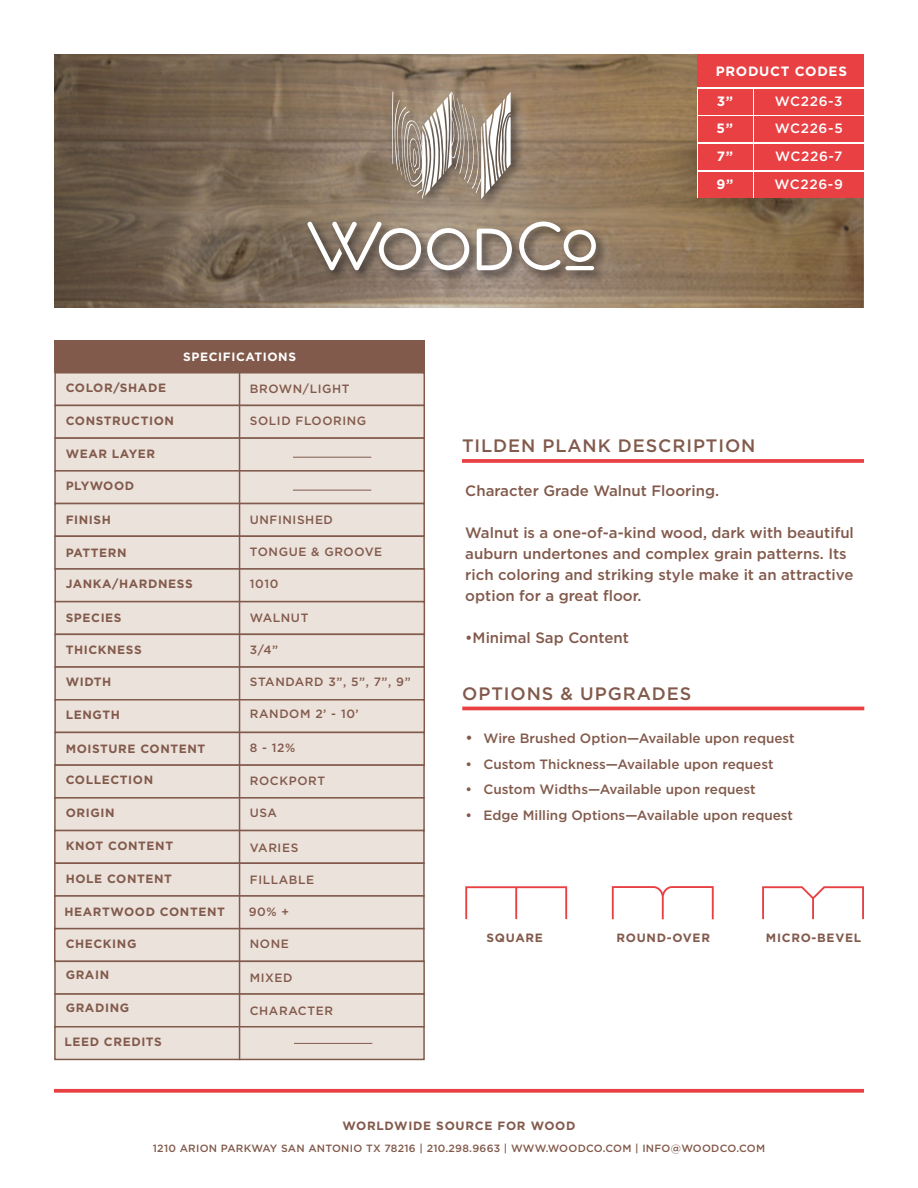
<style>
.page{position:relative;width:918px;height:1188px;background:#fff}
.page>*{position:absolute;margin:0;border:0;box-sizing:border-box;transform-origin:0 0}
.t1{font:500 18px "Gotham";letter-spacing:.05em;color:#825a4c}
.t2{font:500 15px/21px "Gotham";color:#825a4c}
.t3{font:500 13.5px "Gotham";color:#825a4c}
.t4{font:500 13.5px "Gotham";letter-spacing:.05em;color:#fff}
.t5{font:700 13.5px "Gotham";letter-spacing:.05em;color:#fff}
.t6{font:700 12px "Gotham";letter-spacing:.05em;color:#825a4c}
.t7{font:500 12px "Gotham";letter-spacing:.05em;color:#825a4c}
.t8{font:700 12px "Gotham";letter-spacing:.05em;color:#fff}
.t9{font:500 10.5px "Gotham";letter-spacing:.025em;color:#825a4c}
.s1{font-size:15px}
</style>
<div class="page">
<img style="left:54px;top:54px;width:810px;height:254px">
<div style="left:698px;top:53px;width:166px;height:144px;background:#fff"></div>
<div style="left:754px;top:172px;width:110px;height:25px;background:#e84043"></div>
<div style="left:754px;top:144px;width:110px;height:26px;background:#e84043"></div>
<div style="left:754px;top:116px;width:110px;height:26px;background:#e84043"></div>
<div style="left:754px;top:89px;width:110px;height:26px;background:#e84043"></div>
<div style="left:698px;top:172px;width:54px;height:25px;background:#e84043"></div>
<div style="left:698px;top:144px;width:54px;height:26px;background:#e84043"></div>
<div style="left:698px;top:116px;width:54px;height:26px;background:#e84043"></div>
<div style="left:698px;top:89px;width:54px;height:26px;background:#e84043"></div>
<svg style="left:462px;top:459px;width:402px;height:4px;background:#e94b4e"></svg>
<div style="left:54px;top:372px;width:371px;height:34px;background:#ebe2db"></div>
<div style="left:54px;top:340px;width:371px;height:33px;background:#825a4c"></div>
<div style="left:54px;top:405px;width:371px;height:34px;background:#ebe2db;border:2px solid #825a4c"></div>
<div style="left:54px;top:437px;width:371px;height:35px;background:#ebe2db;border:2px solid #825a4c"></div>
<div style="left:54px;top:470px;width:371px;height:34px;background:#ebe2db;border:2px solid #825a4c"></div>
<div style="left:54px;top:503px;width:371px;height:34px;background:#ebe2db;border:2px solid #825a4c"></div>
<div style="left:54px;top:536px;width:371px;height:34px;background:#ebe2db;border:2px solid #825a4c"></div>
<div style="left:54px;top:568px;width:371px;height:34px;background:#ebe2db;border:2px solid #825a4c"></div>
<div style="left:54px;top:601px;width:371px;height:34px;background:#ebe2db;border:2px solid #825a4c"></div>
<div style="left:54px;top:634px;width:371px;height:34px;background:#ebe2db;border:2px solid #825a4c"></div>
<div style="left:54px;top:666px;width:371px;height:34px;background:#ebe2db;border:2px solid #825a4c"></div>
<div style="left:54px;top:699px;width:371px;height:34px;background:#ebe2db;border:2px solid #825a4c"></div>
<div style="left:54px;top:732px;width:371px;height:34px;background:#ebe2db;border:2px solid #825a4c"></div>
<div style="left:54px;top:764px;width:371px;height:35px;background:#ebe2db;border:2px solid #825a4c"></div>
<div style="left:54px;top:797px;width:371px;height:34px;background:#ebe2db;border:2px solid #825a4c"></div>
<div style="left:54px;top:830px;width:371px;height:34px;background:#ebe2db;border:2px solid #825a4c"></div>
<div style="left:54px;top:862px;width:371px;height:35px;background:#ebe2db;border:2px solid #825a4c"></div>
<div style="left:54px;top:895px;width:371px;height:34px;background:#ebe2db;border:2px solid #825a4c"></div>
<div style="left:54px;top:928px;width:371px;height:34px;background:#ebe2db;border:2px solid #825a4c"></div>
<div style="left:54px;top:961px;width:371px;height:34px;background:#ebe2db;border:2px solid #825a4c"></div>
<div style="left:54px;top:993px;width:371px;height:35px;background:#ebe2db;border:2px solid #825a4c"></div>
<div style="left:54px;top:1026px;width:371px;height:34px;background:#ebe2db;border:2px solid #825a4c"></div>
<hr style="left:239px;top:373px;width:1px;height:687px;background:#825a4c">
<hr style="left:294px;top:1043px;width:78px;height:1px;background:#825a4c">
<div style="left:304px;top:89px;width:304px;height:194px;background:#231f20;opacity:.75"></div>
<svg style="left:392px;top:91px;width:119px;height:108px;background:#aa9e91"></svg>
<svg style="left:307px;top:222px;width:114px;height:48px"></svg>
<svg style="left:427px;top:228px;width:42px;height:42px"></svg>
<svg style="left:477px;top:229px;width:35px;height:41px"></svg>
<svg style="left:519px;top:222px;width:77px;height:48px"></svg>
<hr style="left:565px;top:266px;width:29px;height:4px;background:#fff;border-radius:2px">
<svg style="left:54px;top:1089px;width:810px;height:4px;background:#e94f52"></svg>
<div style="left:698px;top:54px;width:166px;height:33px;background:#e84043"></div>
<hr style="left:462px;top:707px;width:402px;height:3px;background:#e84043">
<svg style="left:465px;top:886px;width:102px;height:33px"></svg>
<svg style="left:612px;top:886px;width:102px;height:33px"></svg>
<svg style="left:762px;top:886px;width:102px;height:33px"></svg>
<hr style="left:293px;top:490px;width:78px;height:1px;background:#825a4c">
<hr style="left:293px;top:457px;width:78px;height:1px;background:#825a4c">
<p class="t5" style="left:716px;top:62px;width:133px">PRODUCT CODES</p>
<p class="t5" style="left:717px;top:93px;width:18px">3”</p>
<p class="t4" style="left:775px;top:93px;width:69px">WC226-3</p>
<p class="t5" style="left:717px;top:120px;width:18px">5”</p>
<p class="t4" style="left:775px;top:120px;width:69px">WC226-5</p>
<p class="t5" style="left:717px;top:147px;width:18px">7”</p>
<p class="t4" style="left:775px;top:148px;width:69px">WC226-7</p>
<p class="t5" style="left:717px;top:175px;width:18px">9”</p>
<p class="t4" style="left:775px;top:175px;width:70px">WC226-9</p>
<p class="t8" style="left:183px;top:349px;width:114px">SPECIFICATIONS</p>
<p class="t6" style="left:66px;top:380px;width:102px">COLOR/SHADE</p>
<p class="t6" style="left:66px;top:413px;width:110px">CONSTRUCTION</p>
<p class="t6" style="left:66px;top:446px;width:91px">WEAR LAYER</p>
<p class="t6" style="left:66px;top:478px;width:70px">PLYWOOD</p>
<p class="t6" style="left:66px;top:512px;width:47px">FINISH</p>
<p class="t6" style="left:66px;top:545px;width:62px">PATTERN</p>
<p class="t6" style="left:66px;top:576px;width:129px">JANKA/HARDNESS</p>
<p class="t6" style="left:66px;top:610px;width:57px">SPECIES</p>
<p class="t6" style="left:66px;top:642px;width:78px">THICKNESS</p>
<p class="t6" style="left:66px;top:674px;width:47px">WIDTH</p>
<p class="t6" style="left:66px;top:706px;width:56px">LENGTH</p>
<p class="t6" style="left:66px;top:740px;width:141px">MOISTURE CONTENT</p>
<p class="t6" style="left:66px;top:772px;width:89px">COLLECTION</p>
<p class="t6" style="left:66px;top:805px;width:50px">ORIGIN</p>
<p class="t6" style="left:66px;top:838px;width:109px">KNOT CONTENT</p>
<p class="t6" style="left:66px;top:871px;width:108px">HOLE CONTENT</p>
<p class="t6" style="left:64px;top:904px;width:162px">HEARTWOOD CONTENT</p>
<p class="t6" style="left:66px;top:935px;width:72px">CHECKING</p>
<p class="t6" style="left:66px;top:967px;width:45px">GRAIN</p>
<p class="t6" style="left:66px;top:1000px;width:65px">GRADING</p>
<p class="t6" style="left:64px;top:1034px;width:99px">LEED CREDITS</p>
<p class="t7" style="left:250px;top:381px;width:101px">BROWN/LIGHT</p>
<p class="t7" style="left:250px;top:412px;width:118px">SOLID FLOORING</p>
<p class="t7" style="left:250px;top:511px;width:85px">UNFINISHED</p>
<p class="t7" style="left:250px;top:544px;width:134px">TONGUE &amp; GROOVE</p>
<p class="t7" style="left:250px;top:576px;width:30px">1010</p>
<p class="t7" style="left:250px;top:610px;width:60px">WALNUT</p>
<p class="t7" style="left:250px;top:642px;width:30px">3/4”</p>
<p class="t7" style="left:250px;top:674px;width:162px">STANDARD 3”, 5”, 7”, 9”</p>
<p class="t7" style="left:250px;top:706px;width:110px">RANDOM 2’ - 10’</p>
<p class="t7" style="left:250px;top:740px;width:47px">8 - 12%</p>
<p class="t7" style="left:250px;top:773px;width:77px">ROCKPORT</p>
<p class="t7" style="left:250px;top:805px;width:29px">USA</p>
<p class="t7" style="left:250px;top:839px;width:50px">VARIES</p>
<p class="t7" style="left:250px;top:872px;width:66px">FILLABLE</p>
<p class="t7" style="left:249px;top:904px;width:42px">90% +</p>
<p class="t7" style="left:250px;top:936px;width:40px">NONE</p>
<p class="t7" style="left:250px;top:970px;width:44px">MIXED</p>
<p class="t7" style="left:250px;top:1002px;width:85px">CHARACTER</p>
<p class="t1" style="left:462px;top:434px;width:295px">TILDEN PLANK DESCRIPTION</p>
<p class="t2" style="left:465px;top:480px;width:255px">Character Grade Walnut Flooring.</p>
<p class="t2" style="left:465px;top:522px;width:390px">Walnut is a one-of-a-kind wood, dark with beautiful auburn undertones and complex grain patterns. Its rich coloring and striking style make it an attractive option for a great floor.</p>
<p class="t2" style="left:465px;top:627px;width:165px">•Minimal Sap Content</p>
<p class="t1" style="left:462px;top:682px;width:230px">OPTIONS &amp; UPGRADES</p>
<p class="t3" style="left:466px;top:730px;width:331px"><span class="s1">•</span> Wire Brushed Option—Available upon request</p>
<p class="t3" style="left:466px;top:755px;width:310px">• Custom Thickness—Available upon request</p>
<p class="t3" style="left:466px;top:781px;width:292px">• Custom Widths—Available upon request</p>
<p class="t3" style="left:466px;top:806px;width:329px">• Edge Milling Options—Available upon request</p>
<p class="t6" style="left:487px;top:930px;width:58px">SQUARE</p>
<p class="t6" style="left:617px;top:930px;width:95px">ROUND-OVER</p>
<p class="t6" style="left:766px;top:930px;width:97px">MICRO-BEVEL</p>
<p class="t6" style="left:342px;top:1117px;width:235px">WORLDWIDE SOURCE FOR WOOD</p>
<p class="t9" style="left:153px;top:1141px;width:614px">1210 ARION PARKWAY SAN ANTONIO TX 78216 | 210.298.9663 | WWW.WOODCO.COM | INFO@WOODCO.COM</p>
</div>
